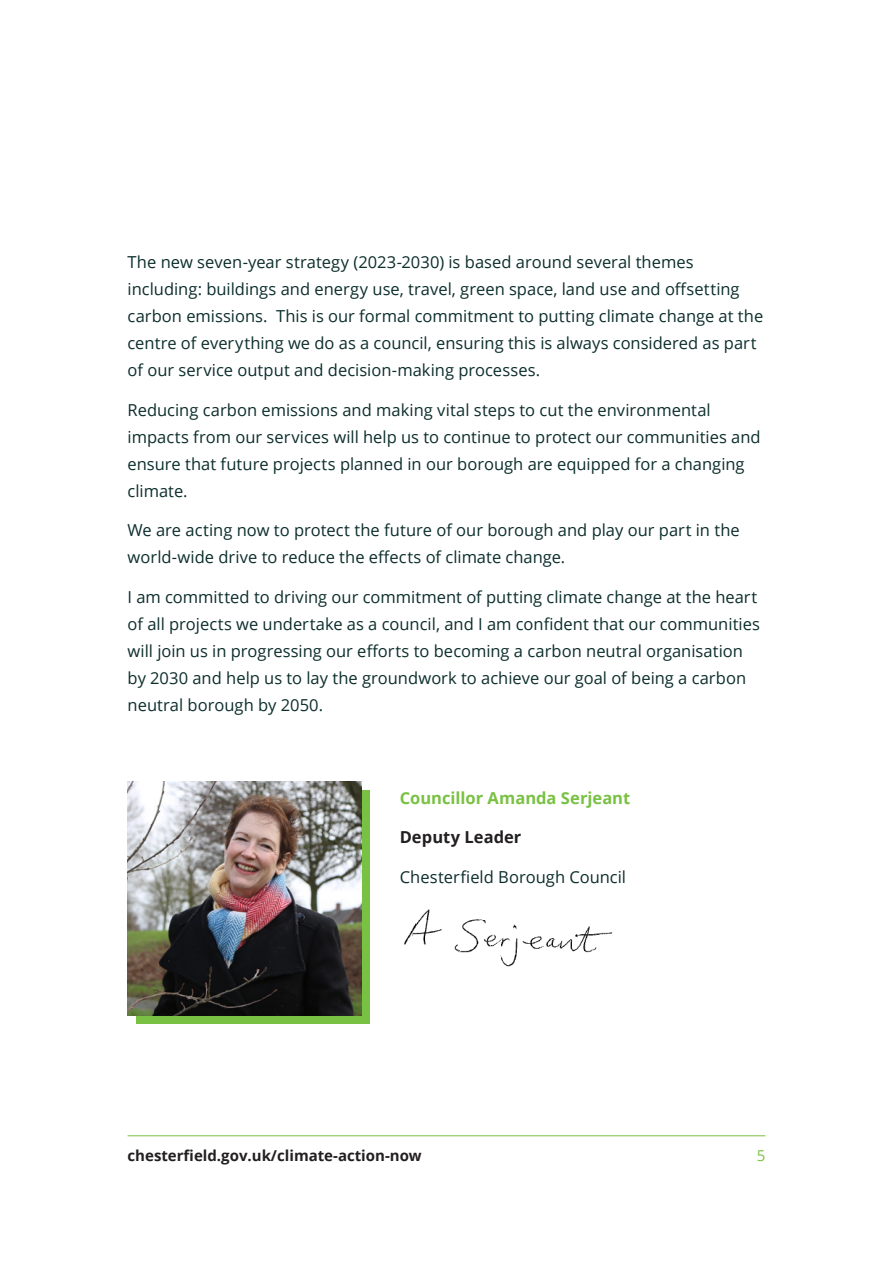
<style>
.page{position:relative;width:893px;height:1263px;background:#fff}
.page>*{position:absolute;margin:0;border:0;box-sizing:border-box;transform-origin:0 0}
.Body_text{font:16.5px/27px "Open Sans";color:#0c2e2b}
.Body_text-2{font:700 16.5px "Open Sans";color:#79c142}
.Body_text-3{font:700 16.5px "Open Sans";letter-spacing:.005em;color:#231f20}
.t1{font:700 15px "Open Sans";color:#231f20}
.t2{font:15px "Open Sans";color:#79c142}
</style>
<div class="page">
<hr style="left:128px;top:1135px;width:637px;height:1px;background:#79c142">
<div style="left:136px;top:790px;width:234px;height:234px;background:#79c142"></div>
<img style="left:128px;top:782px;width:233px;height:234px">
<img style="left:404px;top:909px;width:209px;height:58px">
<p class="Body_text" style="left:128px;top:248px;width:637px">The new seven-year strategy (2023-2030) is based around several themes including: buildings and energy use, travel, green space, land use and offsetting carbon emissions. This is our formal commitment to putting climate change at the centre of everything we do as a council, ensuring this is always considered as part of our service output and decision-making processes.</p>
<p class="Body_text" style="left:128px;top:396px;width:635px">Reducing carbon emissions and making vital steps to cut the environmental impacts from our services will help us to continue to protect our communities and ensure that future projects planned in our borough are equipped for a changing climate.</p>
<p class="Body_text" style="left:128px;top:516px;width:614px">We are acting now to protect the future of our borough and play our part in the world-wide drive to reduce the effects of climate change.</p>
<p class="Body_text" style="left:128px;top:583px;width:634px">I am committed to driving our commitment of putting climate change at the heart of all projects we undertake as a council, and I am confident that our communities will join us in progressing our efforts to becoming a carbon neutral organisation by 2030 and help us to lay the groundwork to achieve our goal of being a carbon neutral borough by 2050.</p>
<p class="Body_text-2" style="left:400px;top:786px;width:232px">Councillor Amanda Serjeant</p>
<p class="Body_text-3" style="left:400px;top:826px;width:123px">Deputy Leader</p>
<p class="Body_text" style="left:400px;top:863px;width:228px">Chesterfield Borough Council</p>
<p class="t1" style="left:128px;top:1145px;width:296px">chesterfield.gov.uk/climate-action-now</p>
<p class="t2" style="left:757px;top:1145px;width:10px">5</p>
</div>
